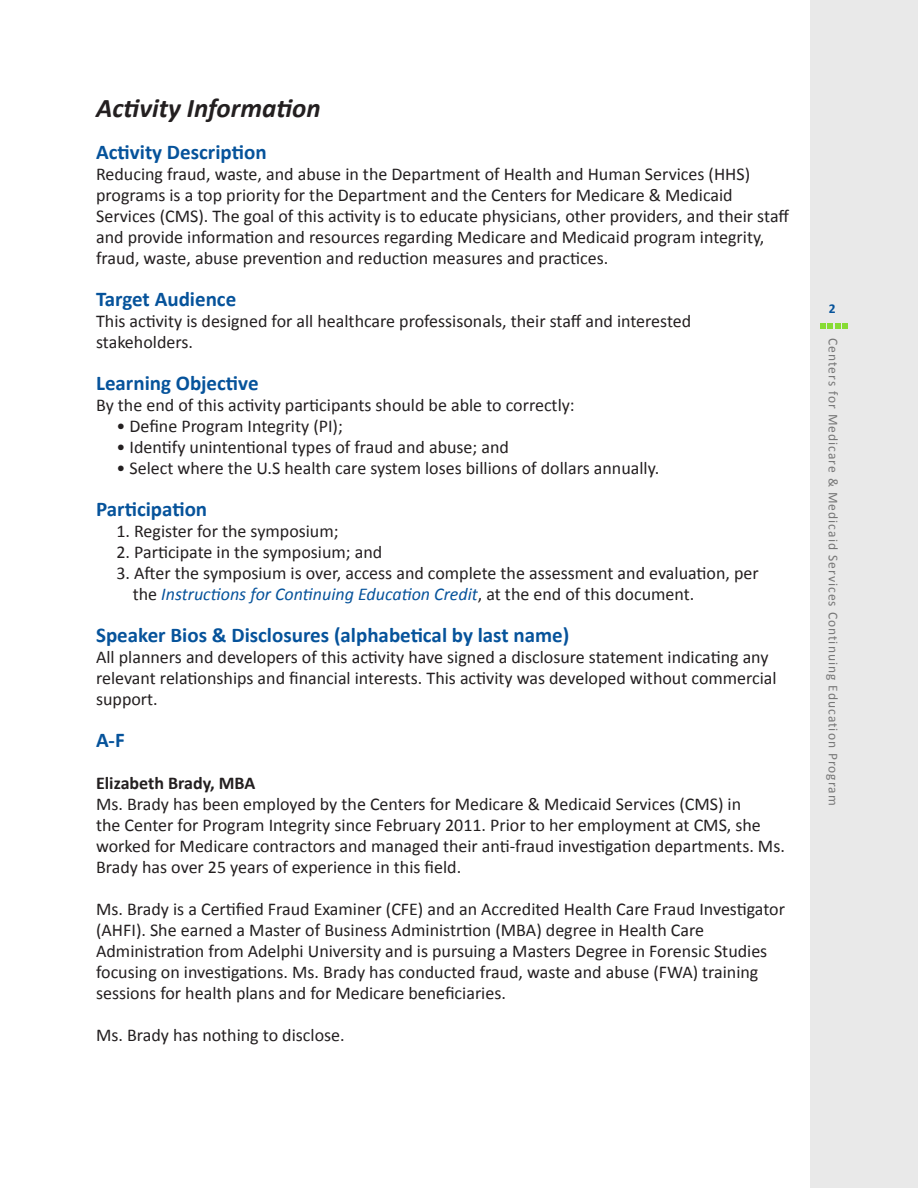
<style>
.page{position:relative;width:918px;height:1188px;background:#fff}
.page>*{position:absolute;margin:0;border:0;box-sizing:border-box;transform-origin:0 0}
.t1{font:italic 700 27px "Calibri";color:#231f20}
.t2{font:700 21px "Calibri";color:#06539b}
.t3{font:18px/21px "Calibri";color:#231f20}
.t4{font:13.5px "Calibri";letter-spacing:.075em;color:#777}
.t5{font:700 13.5px "Calibri";color:#06539b}
.s1{font-style:italic;color:#06539b}
.s2{font-weight:700}
</style>
<div class="page">
<div style="left:810px;top:0;width:108px;height:1188px;background:#e9e9e9"></div>
<svg style="left:820px;top:323px;width:28px;height:6px"></svg>
<h1 class="t1" style="left:96px;top:91px;width:226px">Activity Information</h1>
<p class="t2" style="left:96px;top:139px;width:172px">Activity Description</p>
<p class="t3" style="left:96px;top:164px;width:695px">Reducing fraud, waste, and abuse in the Department of Health and Human Services (HHS) programs is a top priority for the Department and the Centers for Medicare &amp; Medicaid Services (CMS). The goal of this activity is to educate physicians, other providers, and their staff and provide information and resources regarding Medicare and Medicaid program integrity, fraud, waste, abuse prevention and reduction measures and practices.</p>
<p class="t2" style="left:96px;top:286px;width:142px">Target Audience</p>
<p class="t3" style="left:96px;top:311px;width:597px">This activity is designed for all healthcare professisonals, their staff and interested stakeholders.</p>
<p class="t2" style="left:96px;top:370px;width:164px">Learning Objective</p>
<p class="t3" style="left:96px;top:395px;width:480px">By the end of this activity participants should be able to correctly:</p>
<p class="t3" style="left:116px;top:416px;width:228px">• Define Program Integrity (PI);</p>
<p class="t3" style="left:116px;top:437px;width:394px">• Identify unintentional types of fraud and abuse; and</p>
<p class="t3" style="left:116px;top:458px;width:544px">• Select where the U.S health care system loses billions of dollars annually.</p>
<p class="t2" style="left:96px;top:496px;width:113px">Participation</p>
<p class="t3" style="left:116px;top:521px;width:224px">1. Register for the symposium;</p>
<p class="t3" style="left:116px;top:542px;width:267px">2. Participate in the symposium; and</p>
<p class="t3" style="left:133px;top:563px;width:628px;text-indent:-16px">3. After the symposium is over, access and complete the assessment and evaluation, per the <span class="s1">Instructions for Continuing Education Credit</span>, at the end of this document.</p>
<p class="t2" style="left:96px;top:622px;width:475px">Speaker Bios &amp; Disclosures (alphabetical by last name)</p>
<p class="t3" style="left:96px;top:647px;width:682px">All planners and developers of this activity have signed a disclosure statement indicating any relevant relationships and financial interests. This activity was developed without commercial support.</p>
<p class="t2" style="left:96px;top:727px;width:30px">A-F</p>
<p class="t3" style="left:96px;top:773px;width:690px"><span class="s2">Elizabeth Brady, MBA<br></span>Ms. Brady has been employed by the Centers for Medicare &amp; Medicaid Services (CMS) in<br>the Center for Program Integrity since February 2011. Prior to her employment at CMS, she worked for Medicare contractors and managed their anti-fraud investigation departments. Ms.<br>Brady has over 25 years of experience in this field.</p>
<p class="t3" style="left:96px;top:899px;width:690px">Ms. Brady is a Certified Fraud Examiner (CFE) and an Accredited Health Care Fraud Investigator (AHFI). She earned a Master of Business Administrtion (MBA) degree in Health Care Administration from Adelphi University and is pursuing a Masters Degree in Forensic Studies focusing on investigations. Ms. Brady has conducted fraud, waste and abuse (FWA) training sessions for health plans and for Medicare beneficiaries.</p>
<p class="t3" style="left:96px;top:1025px;width:250px">Ms. Brady has nothing to disclose.</p>
<p class="t5" style="left:829px;top:300px;width:8px">2</p>
<p class="t4" style="left:842px;top:338px;width:469px;rotate:90deg">Centers for Medicare &amp; Medicaid Services Continuing Education Program</p>
</div>
